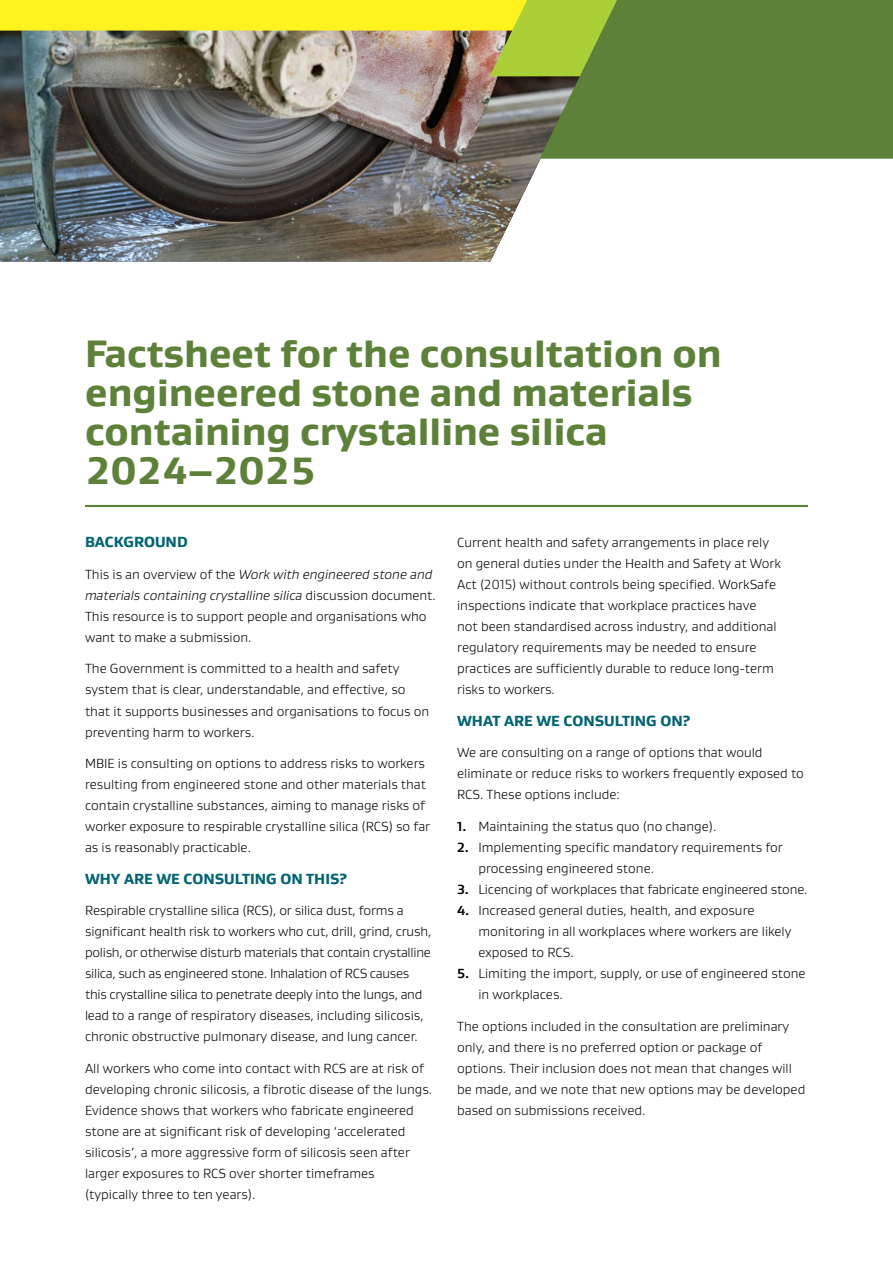
<style>
.page{position:relative;width:893px;height:1263px;background:#fff}
.page>*{position:absolute;margin:0;border:0;box-sizing:border-box;transform-origin:0 0}
.t1{font:800 39px/39px "Gustan";color:#5d8139}
.t2{font:800 15px "Gustan";color:#006472}
.t3{font:300 13.5px/21px "Gustan";color:#000}
.s1{font-style:italic}
.s2{font-weight:700}
</style>
<div class="page">
<img style="left:0;top:76px;width:541px;height:185px">
<img style="left:0;top:0;width:540px;height:76px">
<svg style="left:540px;top:0;width:353px;height:159px;background:#64863a"></svg>
<hr style="left:85px;top:505px;width:723px;height:2px;background:#5d8139">
<h1 class="t1" style="left:85px;top:333px;width:638px">Factsheet for the consultation on engineered stone and materials containing crystalline silica<br>2024–2025</h1>
<p class="t2" style="left:85px;top:532px;width:104px">BACKGROUND</p>
<p class="t3" style="left:85px;top:563px;width:352px">This is an overview of the <span class="s1">Work with engineered stone and materials containing crystalline silica</span> discussion document.<br>This resource is to support people and organisations who want to make a submission.</p>
<p class="t3" style="left:85px;top:658px;width:346px">The Government is committed to a health and safety system that is clear, understandable, and effective, so that it supports businesses and organisations to focus on preventing harm to workers.</p>
<p class="t3" style="left:85px;top:753px;width:347px">MBIE is consulting on options to address risks to workers resulting from engineered stone and other materials that contain crystalline substances, aiming to manage risks of worker exposure to respirable crystalline silica (RCS) so far as is reasonably practicable.</p>
<p class="t2" style="left:85px;top:869px;width:264px">WHY ARE WE CONSULTING ON THIS?</p>
<p class="t3" style="left:85px;top:900px;width:348px">Respirable crystalline silica (RCS), or silica dust, forms a significant health risk to workers who cut, drill, grind, crush, polish, or otherwise disturb materials that contain crystalline silica, such as engineered stone. Inhalation of RCS causes this crystalline silica to penetrate deeply into the lungs, and lead to a range of respiratory diseases, including silicosis, chronic obstructive pulmonary disease, and lung cancer.</p>
<p class="t3" style="left:85px;top:1058px;width:349px">All workers who come into contact with RCS are at risk of developing chronic silicosis, a fibrotic disease of the lungs.<br>Evidence shows that workers who fabricate engineered stone are at significant risk of developing ‘accelerated silicosis’, a more aggressive form of silicosis seen after larger exposures to RCS over shorter timeframes<br>(typically three to ten years).</p>
<p class="t3" style="left:457px;top:532px;width:325px">Current health and safety arrangements in place rely on general duties under the Health and Safety at Work Act (2015) without controls being specified. WorkSafe inspections indicate that workplace practices have<br>not been standardised across industry, and additional regulatory requirements may be needed to ensure practices are sufficiently durable to reduce long-term risks to workers.</p>
<p class="t2" style="left:457px;top:711px;width:235px">WHAT ARE WE CONSULTING ON?</p>
<p class="t3" style="left:457px;top:742px;width:348px">We are consulting on a range of options that would eliminate or reduce risks to workers frequently exposed to<br>RCS. These options include:</p>
<p class="t3" style="left:457px;top:816px;width:261px"><span class="s2">1.</span> Maintaining the status quo (no change).</p>
<p class="t3" style="left:478px;top:837px;width:306px;text-indent:-21px"><span class="s2">2.</span> Implementing specific mandatory requirements for processing engineered stone.</p>
<p class="t3" style="left:457px;top:879px;width:352px"><span class="s2">3.</span> Licencing of workplaces that fabricate engineered stone.</p>
<p class="t3" style="left:478px;top:900px;width:315px;text-indent:-21px"><span class="s2">4.</span> Increased general duties, health, and exposure monitoring in all workplaces where workers are likely exposed to RCS.</p>
<p class="t3" style="left:478px;top:963px;width:329px;text-indent:-21px"><span class="s2">5.</span> Limiting the import, supply, or use of engineered stone in workplaces.</p>
<p class="t3" style="left:457px;top:1015px;width:350px">The options included in the consultation are preliminary only, and there is no preferred option or package of options. Their inclusion does not mean that changes will be made, and we note that new options may be developed based on submissions received.</p>
</div>
